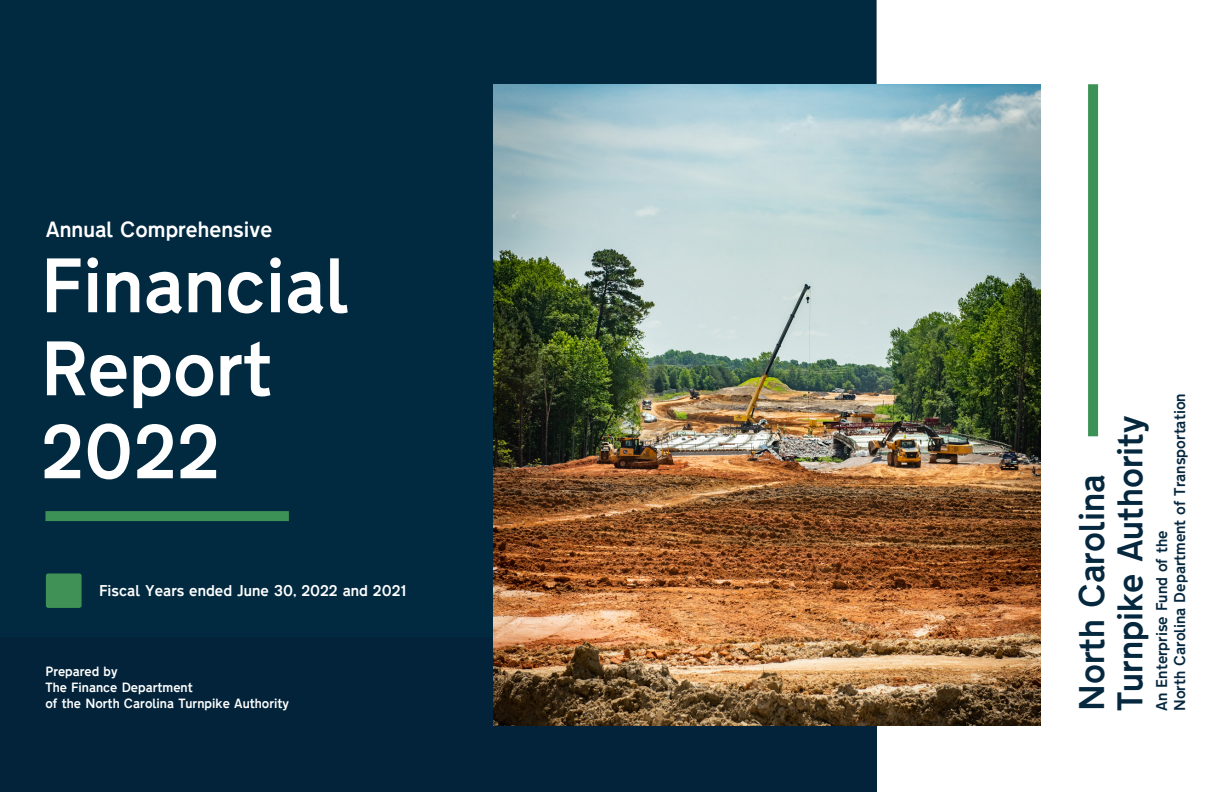
<style>
.page{position:relative;width:1224px;height:792px;background:#fff}
.page>*{position:absolute;margin:0;border:0;box-sizing:border-box;transform-origin:0 0}
.t1{font:69px "Transport New Medium gdi";color:#fff}
.t2{font:32px "Transport New Medium gdi";color:#05283f}
.t3{font:19.8px "Transport New Medium gdi";color:#fff}
.t4{font:14px "Transport New Medium gdi";color:#05283f}
.t5{font:14px "Transport New Medium gdi";color:#fff}
.t6{font:12px "Transport New Medium gdi";color:#fff}
</style>
<div class="page">
<div style="left:0;top:0;width:877px;height:637px;background:#012940"></div>
<div style="left:0;top:637px;width:877px;height:155px;background:#02233a"></div>
<div style="left:46px;top:573px;width:36px;height:35px;background:#409155;border-radius:2px"></div>
<img style="left:494px;top:84px;width:547px;height:642px">
<div style="left:45px;top:511px;width:244px;height:10px;background:#3c9256"></div>
<div style="left:1088px;top:84px;width:10px;height:352px;background:#3c9256"></div>
<p class="t3" style="left:46px;top:216px;width:228px">Annual Comprehensive</p>
<p class="t1" style="left:41px;top:239px;width:310px">Financial</p>
<p class="t1" style="left:41px;top:322px;width:233px">Report</p>
<p class="t1" style="left:41px;top:405px;width:181px">2022</p>
<p class="t5" style="left:99px;top:581px;width:309px">Fiscal Years ended June 30, 2022 and 2021</p>
<p class="t6" style="left:45px;top:664px;width:74px">Prepared by</p>
<p class="t6" style="left:45px;top:680px;width:149px">The Finance Department</p>
<p class="t6" style="left:45px;top:696px;width:245px">of the North Carolina Turnpike Authority</p>
<p class="t2" style="left:1070px;top:711px;width:238px;rotate:-90deg">North Carolina</p>
<p class="t4" style="left:1170px;top:711px;width:319px;rotate:-90deg">North Carolina Department of Transportation</p>
<p class="t2" style="left:1109px;top:711px;width:297px;rotate:-90deg">Turnpike Authority</p>
<p class="t4" style="left:1152px;top:711px;width:182px;rotate:-90deg">An Enterprise Fund of the</p>
</div>
